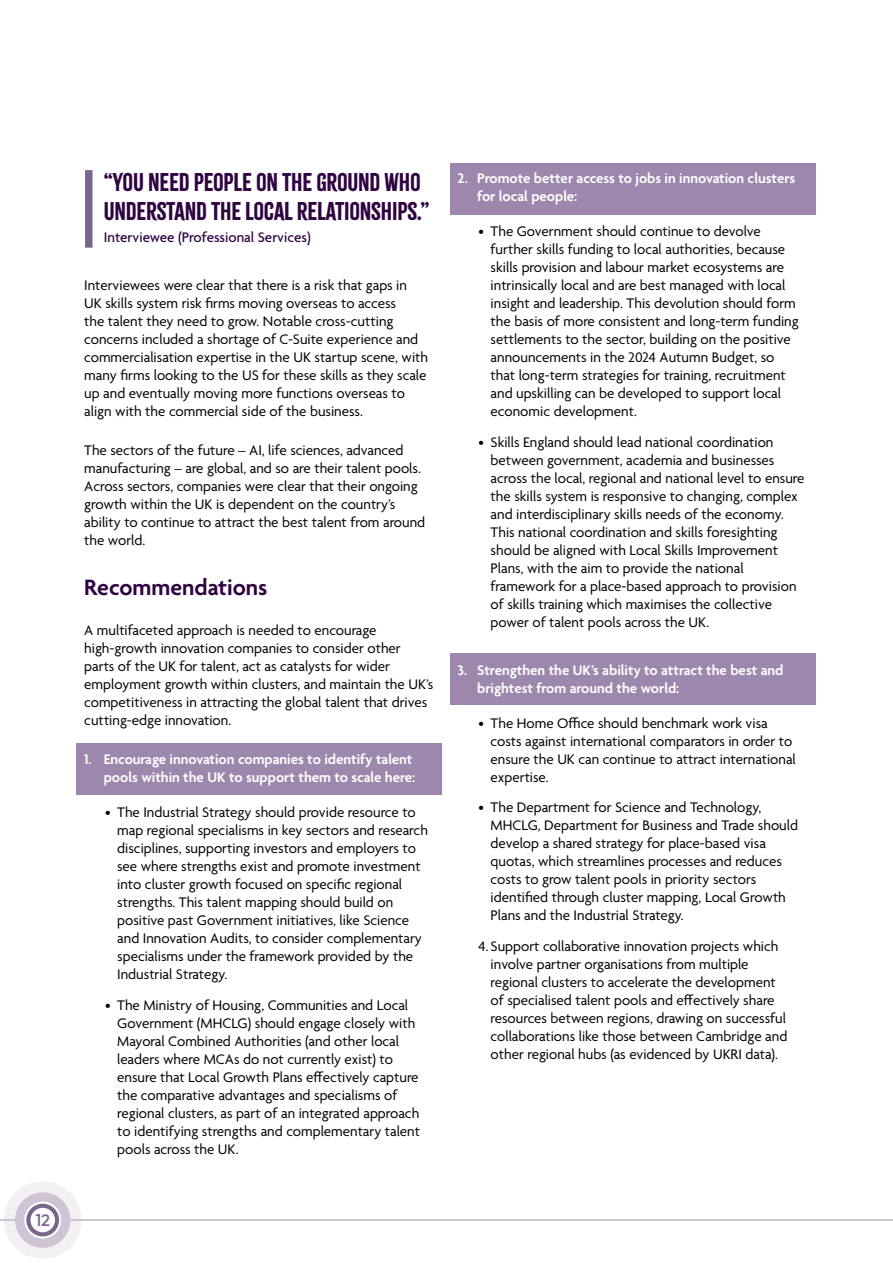
<style>
.page{position:relative;width:893px;height:1263px;background:#fff}
.page>*{position:absolute;margin:0;border:0;box-sizing:border-box;transform-origin:0 0}
.Header_2{font:600 24px "Agenda";color:#2e0340}
.Body_copy{font:22.5px/28.5px "Citrus Gothic Solid";letter-spacing:-.01em;color:#2e0340}
.Header_1{font:100 16.5px "Outfit";color:#7a668c}
.Body_Copy_Tabbed_v2{font:15px/18px "Agenda";color:#000}
.Body_copy-2{font:15px/18px "Agenda";color:#000}
.Body_Copy_Tabbed{font:600 15px/18px "Agenda";color:#fff}
.Body_copy-3{font:500 15px "Agenda";color:#2e0340}
</style>
<div class="page">
<div style="left:77px;top:743px;width:365px;height:52px;background:#9e87ad"></div>
<div style="left:450px;top:163px;width:365px;height:51px;background:#9e87ad"></div>
<div style="left:450px;top:653px;width:365px;height:52px;background:#9e87ad"></div>
<div style="left:4px;top:1181px;width:78px;height:78px;border:13px solid #cfc3d6;border-radius:50%"></div>
<div style="left:26px;top:1204px;width:33px;height:32px;border:4px solid #7a668c;border-radius:50%"></div>
<hr style="left:70px;top:1219px;width:823px;height:2px;background:#cfc3d6">
<svg style="left:0;top:1219px;width:15px;height:2px"></svg>
<div style="left:15px;top:1192px;width:55px;height:56px;border:9px solid #cfc3d6;border-radius:50%"></div>
<div style="left:85px;top:170px;width:8px;height:78px;background:#7a668c"></div>
<p class="Header_1" style="left:36px;top:1210px;width:16px">12</p>
<p class="Body_copy" style="left:104px;top:169px;width:327px">“YOU NEED PEOPLE ON THE GROUND WHO<br>UNDERSTAND THE LOCAL RELATIONSHIPS.”</p>
<p class="Body_copy-3" style="left:104px;top:229px;width:209px">Interviewee (Professional Services)</p>
<p class="Body_copy-2" style="left:84px;top:277px;width:345px">Interviewees were clear that there is a risk that gaps in UK skills system risk firms moving overseas to access<br>the talent they need to grow. Notable cross-cutting concerns included a shortage of C-Suite experience and commercialisation expertise in the UK startup scene, with many firms looking to the US for these skills as they scale up and eventually moving more functions overseas to align with the commercial side of the business.</p>
<p class="Body_copy-2" style="left:84px;top:442px;width:343px">The sectors of the future – AI, life sciences, advanced manufacturing – are global, and so are their talent pools.<br>Across sectors, companies were clear that their ongoing growth within the UK is dependent on the country’s ability to continue to attract the best talent from around the world.</p>
<p class="Header_2" style="left:84px;top:575px;width:185px">Recommendations</p>
<p class="Body_copy-2" style="left:84px;top:622px;width:351px">A multifaceted approach is needed to encourage high-growth innovation companies to consider other parts of the UK for talent, act as catalysts for wider employment growth within clusters, and maintain the UK’s competitiveness in attracting the global talent that drives cutting-edge innovation.</p>
<p class="Body_Copy_Tabbed" style="left:84px;top:751px;width:332px;text-align:right">1. Encourage innovation companies to identify talent pools within the UK to support them to scale here:</p>
<p class="Body_Copy_Tabbed_v2" style="left:117px;top:804px;width:312px;text-indent:-12px">• The Industrial Strategy should provide resource to map regional specialisms in key sectors and research disciplines, supporting investors and employers to see where strengths exist and promote investment into cluster growth focused on specific regional strengths. This talent mapping should build on positive past Government initiatives, like Science and Innovation Audits, to consider complementary specialisms under the framework provided by the Industrial Strategy.</p>
<p class="Body_Copy_Tabbed_v2" style="left:117px;top:997px;width:304px;text-indent:-12px">• The Ministry of Housing, Communities and Local Government (MHCLG) should engage closely with Mayoral Combined Authorities (and other local leaders where MCAs do not currently exist) to ensure that Local Growth Plans effectively capture the comparative advantages and specialisms of regional clusters, as part of an integrated approach to identifying strengths and complementary talent pools across the UK.</p>
<p class="Body_Copy_Tabbed" style="left:477px;top:170px;width:320px;text-indent:-20px">2. Promote better access to jobs in innovation clusters for local people:</p>
<p class="Body_Copy_Tabbed_v2" style="left:491px;top:223px;width:310px;text-indent:-12px">• The Government should continue to devolve further skills funding to local authorities, because skills provision and labour market ecosystems are intrinsically local and are best managed with local insight and leadership. This devolution should form the basis of more consistent and long-term funding settlements to the sector, building on the positive announcements in the 2024 Autumn Budget, so that long-term strategies for training, recruitment and upskilling can be developed to support local economic development.</p>
<p class="Body_Copy_Tabbed_v2" style="left:491px;top:434px;width:315px;text-indent:-12px">• Skills England should lead national coordination between government, academia and businesses across the local, regional and national level to ensure the skills system is responsive to changing, complex and interdisciplinary skills needs of the economy.<br>This national coordination and skills foresighting should be aligned with Local Skills Improvement Plans, with the aim to provide the national framework for a place-based approach to provision of skills training which maximises the collective power of talent pools across the UK.</p>
<p class="Body_Copy_Tabbed" style="left:477px;top:662px;width:308px;text-indent:-20px">3. Strengthen the UK’s ability to attract the best and brightest from around the world:</p>
<p class="Body_Copy_Tabbed_v2" style="left:491px;top:715px;width:307px;text-indent:-12px">• The Home Office should benchmark work visa costs against international comparators in order to ensure the UK can continue to attract international expertise.</p>
<p class="Body_Copy_Tabbed_v2" style="left:491px;top:799px;width:309px;text-indent:-12px">• The Department for Science and Technology, MHCLG, Department for Business and Trade should develop a shared strategy for place-based visa quotas, which streamlines processes and reduces costs to grow talent pools in priority sectors identified through cluster mapping, Local Growth Plans and the Industrial Strategy.</p>
<p class="Body_Copy_Tabbed_v2" style="left:491px;top:938px;width:298px;text-indent:-12px">4. Support collaborative innovation projects which involve partner organisations from multiple regional clusters to accelerate the development of specialised talent pools and effectively share resources between regions, drawing on successful collaborations like those between Cambridge and other regional hubs (as evidenced by UKRI data).</p>
</div>
